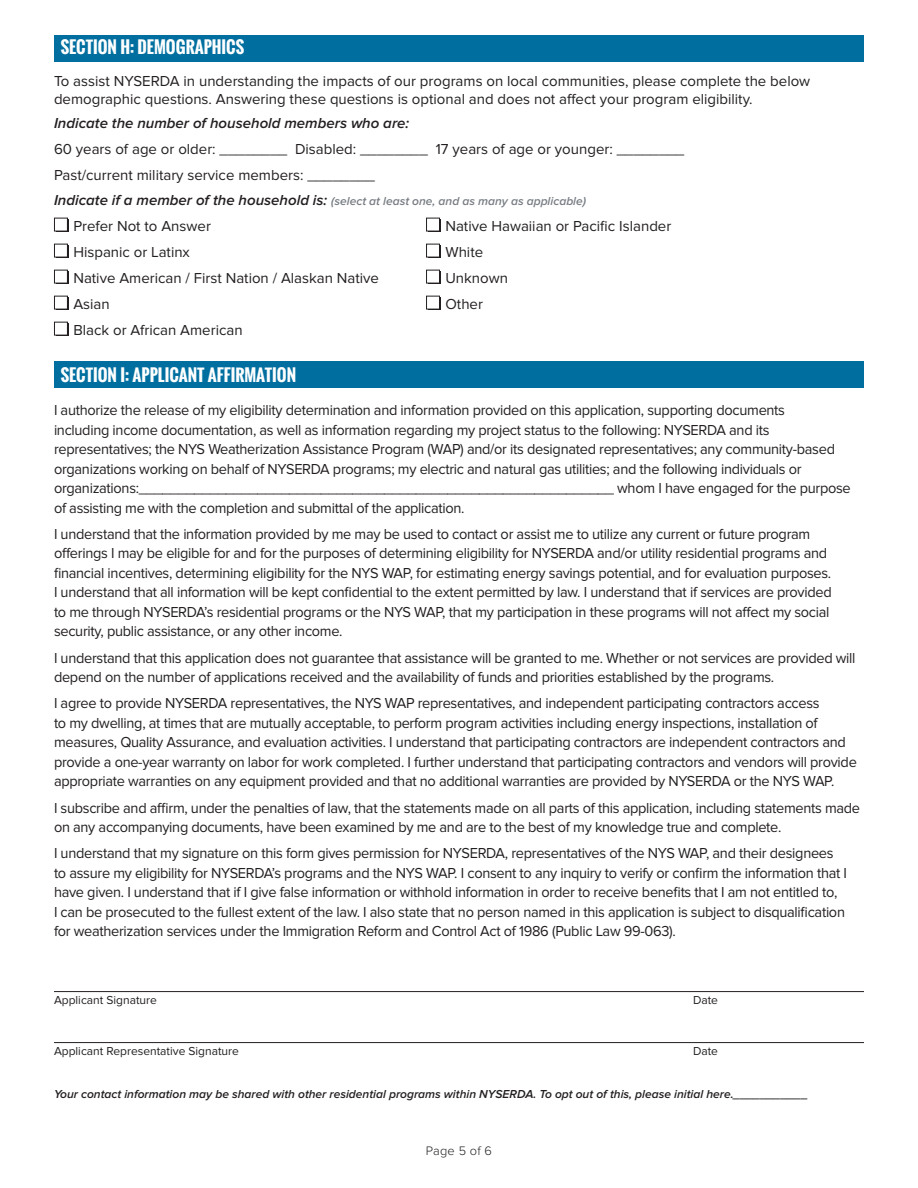
<style>
.page{position:relative;width:918px;height:1188px;background:#fff}
.page>*{position:absolute;margin:0;border:0;box-sizing:border-box;transform-origin:0 0}
.t1{font:700 16.5px "Oswald";color:#fff}
.t2{font:15px/19.5px "Proxima Nova";letter-spacing:-.02em;color:#231f20}
.t3{font:15px/26px "Proxima Nova";color:#231f20}
.t4{font:italic 600 15px "Proxima Nova";color:#231f20}
.t5{font:300 12.75px "Proxima Nova";letter-spacing:.02em;color:#231f20}
.t6{font:italic 600 12px "Proxima Nova";color:#231f20}
.t7{font:italic 600 12px "Proxima Nova";color:#787d83}
.t8{font:12px "Proxima Nova";color:#231f20}
.s1{font-size:15px;color:#231f20}
</style>
<div class="page">
<div style="left:54px;top:35px;width:810px;height:27px;background:#006fa0"></div>
<div style="left:54px;top:361px;width:810px;height:27px;background:#006fa0"></div>
<div style="left:56px;top:219px;width:13px;height:13px;background:#231f20"></div>
<div style="left:54px;top:218px;width:13px;height:13px;background:#fff"></div>
<div style="left:54px;top:218px;width:14px;height:14px;border:1px solid #231f20"></div>
<div style="left:56px;top:245px;width:13px;height:13px;background:#231f20"></div>
<div style="left:54px;top:244px;width:13px;height:13px;background:#fff"></div>
<div style="left:54px;top:244px;width:14px;height:14px;border:1px solid #231f20"></div>
<div style="left:56px;top:271px;width:13px;height:13px;background:#231f20"></div>
<div style="left:54px;top:270px;width:13px;height:13px;background:#fff"></div>
<div style="left:54px;top:270px;width:14px;height:14px;border:1px solid #231f20"></div>
<div style="left:56px;top:297px;width:13px;height:13px;background:#231f20"></div>
<div style="left:54px;top:296px;width:13px;height:13px;background:#fff"></div>
<div style="left:54px;top:296px;width:14px;height:14px;border:1px solid #231f20"></div>
<div style="left:56px;top:323px;width:13px;height:13px;background:#231f20"></div>
<div style="left:54px;top:322px;width:13px;height:13px;background:#fff"></div>
<div style="left:54px;top:322px;width:14px;height:14px;border:1px solid #231f20"></div>
<div style="left:428px;top:219px;width:13px;height:13px;background:#231f20"></div>
<div style="left:427px;top:218px;width:12px;height:13px;background:#fff"></div>
<div style="left:426px;top:218px;width:14px;height:14px;border:1px solid #231f20"></div>
<div style="left:428px;top:245px;width:13px;height:13px;background:#231f20"></div>
<div style="left:427px;top:244px;width:12px;height:13px;background:#fff"></div>
<div style="left:426px;top:244px;width:14px;height:14px;border:1px solid #231f20"></div>
<div style="left:428px;top:271px;width:13px;height:13px;background:#231f20"></div>
<div style="left:427px;top:270px;width:12px;height:13px;background:#fff"></div>
<div style="left:426px;top:270px;width:14px;height:14px;border:1px solid #231f20"></div>
<div style="left:428px;top:297px;width:13px;height:13px;background:#231f20"></div>
<div style="left:427px;top:296px;width:12px;height:13px;background:#fff"></div>
<div style="left:426px;top:296px;width:14px;height:14px;border:1px solid #231f20"></div>
<hr style="left:54px;top:991px;width:810px;height:1px;background:#231f20">
<hr style="left:54px;top:1042px;width:810px;height:1px;background:#231f20">
<p class="t1" style="left:61px;top:35px;width:185px">SECTION H: DEMOGRAPHICS</p>
<p class="t3" style="left:54px;top:72px;width:758px;line-height:18px">To assist NYSERDA in understanding the impacts of our programs on local communities, please complete the below demographic questions. Answering these questions is optional and does not affect your program eligibility.</p>
<p class="t4" style="left:54px;top:115px;width:357px">Indicate the number of household members who are:</p>
<p class="t3" style="left:54px;top:137px;width:632px">60 years of age or older: ________ Disabled: ________ 17 years of age or younger: ________<br>Past/current military service members: ________</p>
<p class="t7" style="left:54px;top:194px;width:534px"><span class="s1">Indicate if a member of the household is:</span> (select at least one, and as many as applicable)</p>
<p class="t3" style="left:73px;top:213px;width:307px">Prefer Not to Answer<br>Hispanic or Latinx<br>Native American / First Nation / Alaskan Native<br>Asian<br>Black or African American</p>
<p class="t3" style="left:445px;top:213px;width:227px">Native Hawaiian or Pacific Islander<br>White<br>Unknown<br>Other</p>
<p class="t1" style="left:61px;top:363px;width:237px">SECTION I: APPLICANT AFFIRMATION</p>
<p class="t2" style="left:54px;top:401px;width:798px">I authorize the release of my eligibility determination and information provided on this application, supporting documents<br>including income documentation, as well as information regarding my project status to the following: NYSERDA and its representatives; the NYS Weatherization Assistance Program (WAP) and/or its designated representatives; any community-based organizations working on behalf of NYSERDA programs; my electric and natural gas utilities; and the following individuals or organizations:____________________________________________________________ whom I have engaged for the purpose of assisting me with the completion and submittal of the application.</p>
<p class="t2" style="left:54px;top:524px;width:779px">I understand that the information provided by me may be used to contact or assist me to utilize any current or future program offerings I may be eligible for and for the purposes of determining eligibility for NYSERDA and/or utility residential programs and financial incentives, determining eligibility for the NYS WAP, for estimating energy savings potential, and for evaluation purposes.<br>I understand that all information will be kept confidential to the extent permitted by law. I understand that if services are provided to me through NYSERDA’s residential programs or the NYS WAP, that my participation in these programs will not affect my social security, public assistance, or any other income.</p>
<p class="t2" style="left:54px;top:648px;width:803px">I understand that this application does not guarantee that assistance will be granted to me. Whether or not services are provided will depend on the number of applications received and the availability of funds and priorities established by the programs.</p>
<p class="t2" style="left:54px;top:694px;width:804px">I agree to provide NYSERDA representatives, the NYS WAP representatives, and independent participating contractors access<br>to my dwelling, at times that are mutually acceptable, to perform program activities including energy inspections, installation of measures, Quality Assurance, and evaluation activities. I understand that participating contractors are independent contractors and provide a one-year warranty on labor for work completed. I further understand that participating contractors and vendors will provide appropriate warranties on any equipment provided and that no additional warranties are provided by NYSERDA or the NYS WAP.</p>
<p class="t2" style="left:54px;top:798px;width:808px">I subscribe and affirm, under the penalties of law, that the statements made on all parts of this application, including statements made on any accompanying documents, have been examined by me and are to the best of my knowledge true and complete.</p>
<p class="t2" style="left:54px;top:844px;width:795px">I understand that my signature on this form gives permission for NYSERDA, representatives of the NYS WAP, and their designees to assure my eligibility for NYSERDA’s programs and the NYS WAP. I consent to any inquiry to verify or confirm the information that I have given. I understand that if I give false information or withhold information in order to receive benefits that I am not entitled to,<br>I can be prosecuted to the fullest extent of the law. I also state that no person named in this application is subject to disqualification for weatherization services under the Immigration Reform and Control Act of 1986 (Public Law 99-063).</p>
<p class="t8" style="left:54px;top:993px;width:104px">Applicant Signature</p>
<p class="t8" style="left:693px;top:993px;width:27px">Date</p>
<p class="t8" style="left:54px;top:1044px;width:186px">Applicant Representative Signature</p>
<p class="t8" style="left:693px;top:1044px;width:27px">Date</p>
<p class="t6" style="left:54px;top:1087px;width:756px">Your contact information may be shared with other residential programs within NYSERDA. To opt out of this, please initial here.___________</p>
<p class="t5" style="left:426px;top:1143px;width:68px">Page 5 of 6</p>
</div>
